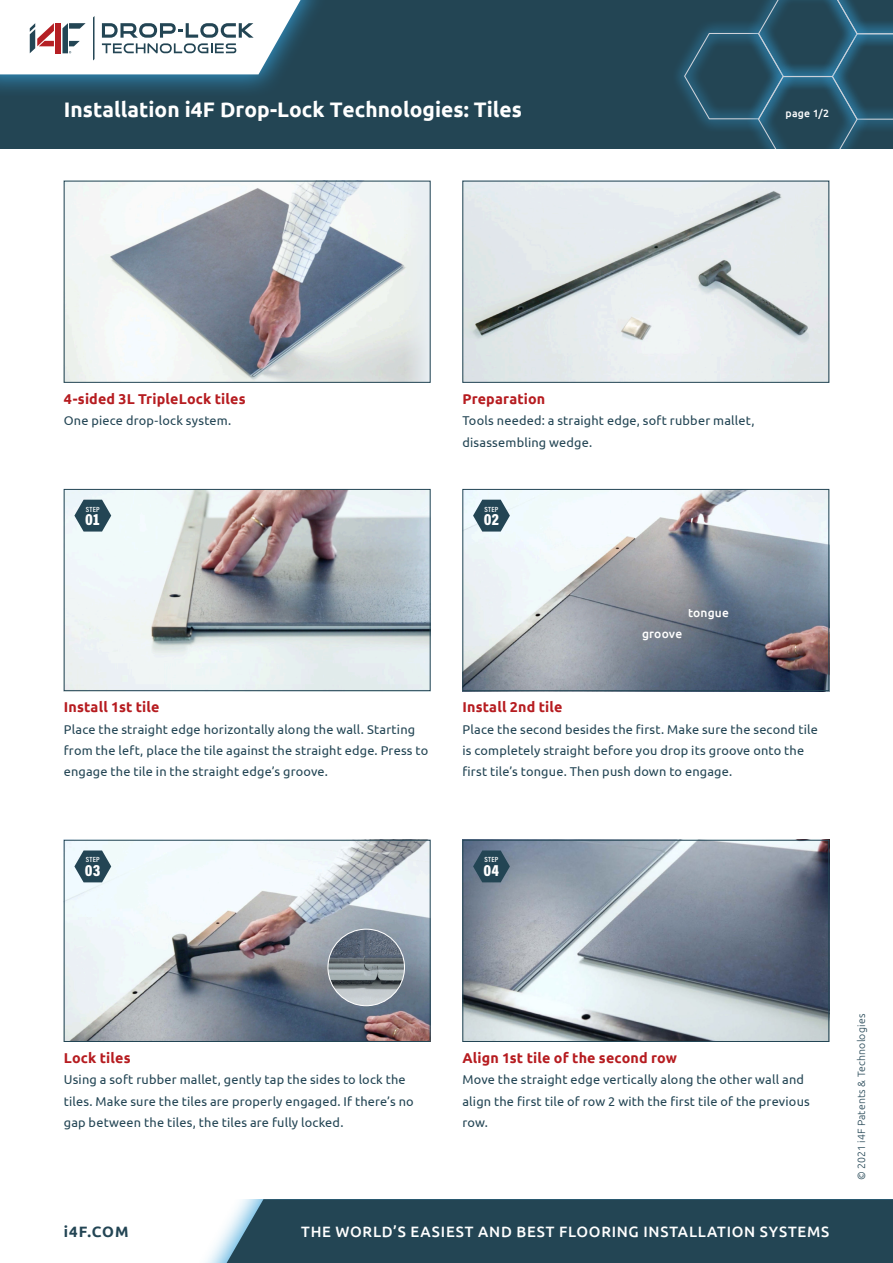
<style>
.page{position:relative;width:893px;height:1263px;background:#fff}
.page>*{position:absolute;margin:0;border:0;box-sizing:border-box;transform-origin:0 0}
.t1{font:700 21px "Ubuntu";color:#fff}
.t2{font:900 16.5px "Acumin Pro Cond";color:#fff}
.t3{font:500 15px "Ubuntu";letter-spacing:.05em;color:#fff}
.t4{font:700 15px "Ubuntu";letter-spacing:.065em;color:#234554}
.t5{font:700 14.25px "Ubuntu";letter-spacing:.01em;color:#b61c20}
.t6{font:12.75px/21.3px "Ubuntu";letter-spacing:.015em;color:#234554}
.t7{font:500 12px "Ubuntu";letter-spacing:.015em;color:#fff}
.t8{font:300 10.5px "Ubuntu";letter-spacing:.02em;color:#234554}
.t9{font:500 10.5px "Ubuntu";color:#fff}
.t10{font:600 7.5px "Acumin Pro Cond";letter-spacing:.03em;color:#fff}
</style>
<div class="page">
<div style="left:0;top:0;width:893px;height:149px;background:#234554"></div>
<div style="left:227px;top:1199px;width:666px;height:64px;background:#234554"></div>
<div style="left:671px;top:19px;width:126px;height:114px;background:#34a0d9;opacity:.9"></div>
<svg style="left:683px;top:0;width:210px;height:149px"></svg>
<div style="left:0;top:0;width:330px;height:96px;background:#34a0d9;opacity:.9"></div>
<svg style="left:0;top:0;width:301px;height:74px;background:#dbdfe2"></svg>
<img style="left:464px;top:183px;width:363px;height:198px">
<div style="left:462px;top:181px;width:367px;height:202px;border:1px solid #234554"></div>
<img style="left:464px;top:491px;width:363px;height:198px">
<div style="left:462px;top:489px;width:367px;height:202px;border:1px solid #234554"></div>
<svg style="left:473px;top:500px;width:37px;height:31px"></svg>
<img style="left:66px;top:491px;width:363px;height:198px">
<div style="left:64px;top:489px;width:367px;height:202px;border:1px solid #234554"></div>
<svg style="left:74px;top:500px;width:37px;height:31px"></svg>
<img style="left:66px;top:183px;width:363px;height:198px">
<div style="left:64px;top:181px;width:367px;height:202px;border:1px solid #234554"></div>
<img style="left:66px;top:842px;width:363px;height:198px">
<div style="left:64px;top:840px;width:367px;height:202px;border:1px solid #234554"></div>
<svg style="left:74px;top:850px;width:37px;height:32px"></svg>
<img style="left:464px;top:842px;width:363px;height:198px">
<div style="left:462px;top:840px;width:367px;height:202px;border:1px solid #234554"></div>
<svg style="left:473px;top:850px;width:37px;height:32px"></svg>
<img style="left:328px;top:929px;width:76px;height:77px;border-radius:38px">
<div style="left:327px;top:929px;width:78px;height:77px;border:1px solid #fff;border-radius:50%"></div>
<p class="t1" style="left:64px;top:97px;width:460px">Installation i4F Drop-Lock Technologies: Tiles</p>
<p class="t9" style="left:786px;top:107px;width:45px">page 1/2</p>
<p class="t5" style="left:64px;top:390px;width:183px">4-sided 3L TripleLock tiles</p>
<p class="t6" style="left:64px;top:410px;width:169px">One piece drop-lock system.</p>
<p class="t5" style="left:462px;top:390px;width:84px">Preparation</p>
<p class="t6" style="left:462px;top:410px;width:294px">Tools needed: a straight edge, soft rubber mallet, disassembling wedge.</p>
<p class="t10" style="left:86px;top:504px;width:15px">STEP</p>
<p class="t2" style="left:85px;top:509px;width:17px">01</p>
<p class="t10" style="left:485px;top:504px;width:15px">STEP</p>
<p class="t2" style="left:484px;top:509px;width:17px">02</p>
<p class="t7" style="left:688px;top:605px;width:42px">tongue</p>
<p class="t7" style="left:642px;top:626px;width:42px">groove</p>
<p class="t5" style="left:64px;top:698px;width:97px">Install 1st tile</p>
<p class="t6" style="left:64px;top:718px;width:366px">Place the straight edge horizontally along the wall. Starting from the left, place the tile against the straight edge. Press to engage the tile in the straight edge’s groove.</p>
<p class="t5" style="left:462px;top:698px;width:102px">Install 2nd tile</p>
<p class="t6" style="left:462px;top:718px;width:357px">Place the second besides the first. Make sure the second tile is completely straight before you drop its groove onto the first tile’s tongue. Then push down to engage.</p>
<p class="t10" style="left:86px;top:855px;width:15px">STEP</p>
<p class="t2" style="left:85px;top:859px;width:17px">03</p>
<p class="t10" style="left:485px;top:855px;width:15px">STEP</p>
<p class="t2" style="left:484px;top:859px;width:17px">04</p>
<p class="t5" style="left:64px;top:1049px;width:68px">Lock tiles</p>
<p class="t6" style="left:64px;top:1069px;width:352px">Using a soft rubber mallet, gently tap the sides to lock the tiles. Make sure the tiles are properly engaged. If there’s no gap between the tiles, the tiles are fully locked.</p>
<p class="t5" style="left:462px;top:1049px;width:216px">Align 1st tile of the second row</p>
<p class="t6" style="left:462px;top:1069px;width:349px">Move the straight edge vertically along the other wall and align the first tile of row 2 with the first tile of the previous row.</p>
<p class="t4" style="left:64px;top:1222px;width:66px">i4F.COM</p>
<p class="t3" style="left:301px;top:1222px;width:529px">THE WORLD’S EASIEST AND BEST FLOORING INSTALLATION SYSTEMS</p>
<p class="t8" style="left:855px;top:1180px;width:168px;rotate:-90deg">© 2021 i4F Patents &amp; Technologies</p>
</div>
